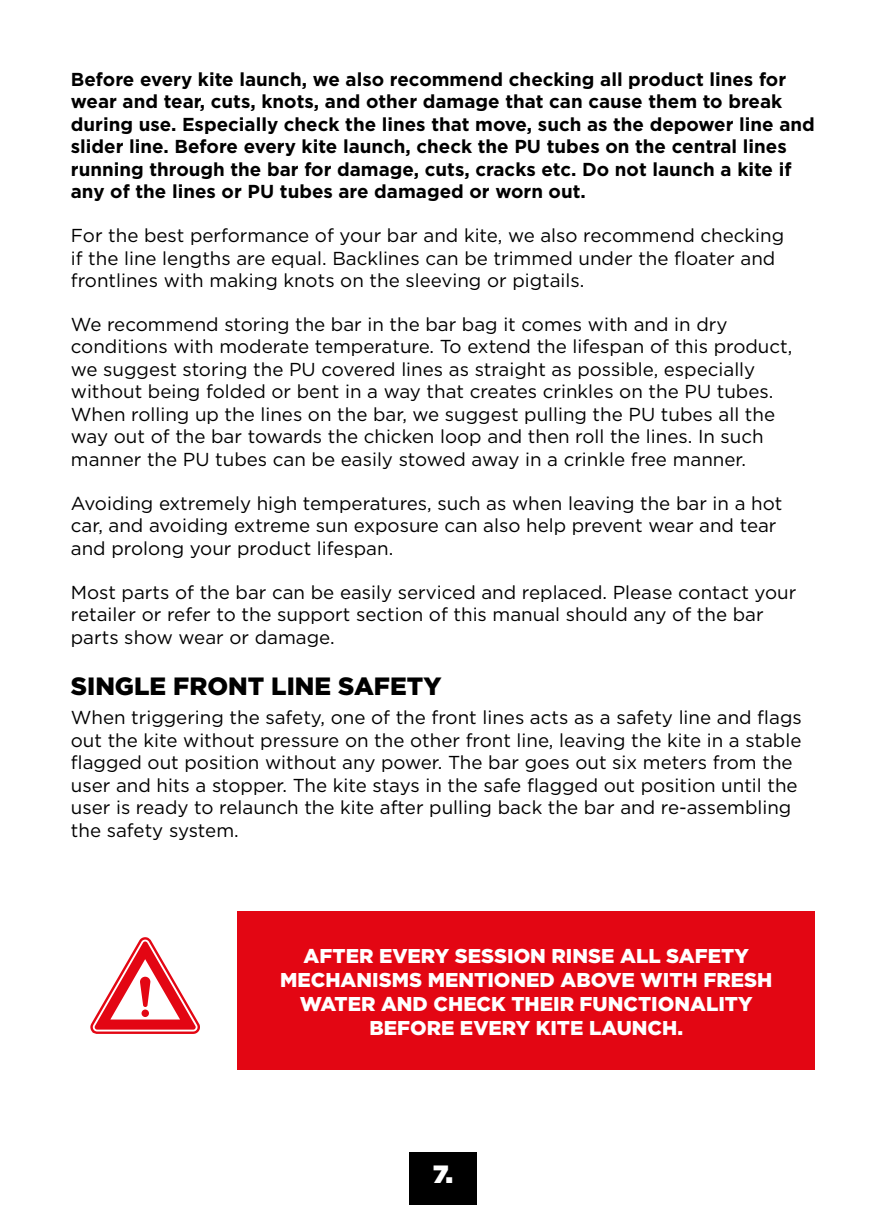
<style>
.page{position:relative;width:886px;height:1205px;background:#fff}
.page>*{position:absolute;margin:0;border:0;box-sizing:border-box;transform-origin:0 0}
.t1{font:900 25px "Gotham";color:#000}
.t2{font:900 25px "Gotham";color:#fff}
.t3{font:900 20px/24px "Gotham";color:#fff;text-align:center}
.t4{font:18.75px/22.5px "Gotham";color:#000}
.t5{font:700 18.75px/22.5px "Gotham";color:#000}
</style>
<div class="page">
<div style="left:409px;top:1152px;width:68px;height:53px;background:#000"></div>
<div style="left:237px;top:911px;width:578px;height:159px;background:#e30613"></div>
<svg style="left:90px;top:937px;width:110px;height:97px"></svg>
<p class="t5" style="left:71px;top:68px;width:745px">Before every kite launch, we also recommend checking all product lines for wear and tear, cuts, knots, and other damage that can cause them to break during use. Especially check the lines that move, such as the depower line and slider line. Before every kite launch, check the PU tubes on the central lines running through the bar for damage, cuts, cracks etc. Do not launch a kite if any of the lines or PU tubes are damaged or worn out.</p>
<p class="t4" style="left:71px;top:224px;width:715px">For the best performance of your bar and kite, we also recommend checking if the line lengths are equal. Backlines can be trimmed under the floater and frontlines with making knots on the sleeving or pigtails.</p>
<p class="t4" style="left:71px;top:313px;width:723px">We recommend storing the bar in the bar bag it comes with and in dry conditions with moderate temperature. To extend the lifespan of this product, we suggest storing the PU covered lines as straight as possible, especially without being folded or bent in a way that creates crinkles on the PU tubes.<br>When rolling up the lines on the bar, we suggest pulling the PU tubes all the way out of the bar towards the chicken loop and then roll the lines. In such manner the PU tubes can be easily stowed away in a crinkle free manner.</p>
<p class="t4" style="left:71px;top:491px;width:713px">Avoiding extremely high temperatures, such as when leaving the bar in a hot car, and avoiding extreme sun exposure can also help prevent wear and tear and prolong your product lifespan.</p>
<p class="t4" style="left:71px;top:580px;width:727px">Most parts of the bar can be easily serviced and replaced. Please contact your retailer or refer to the support section of this manual should any of the bar parts show wear or damage.</p>
<h1 class="t1" style="left:71px;top:669px;width:372px">SINGLE FRONT LINE SAFETY</h1>
<p class="t4" style="left:71px;top:706px;width:732px">When triggering the safety, one of the front lines acts as a safety line and flags out the kite without pressure on the other front line, leaving the kite in a stable flagged out position without any power. The bar goes out six meters from the user and hits a stopper. The kite stays in the safe flagged out position until the user is ready to relaunch the kite after pulling back the bar and re-assembling the safety system.</p>
<p class="t3" style="left:280px;top:943px;width:494px">AFTER EVERY SESSION RINSE ALL SAFETY MECHANISMS MENTIONED ABOVE WITH FRESH WATER AND CHECK THEIR FUNCTIONALITY BEFORE EVERY KITE LAUNCH.</p>
<h1 class="t2" style="left:433px;top:1156px;width:21px">7.</h1>
</div>
